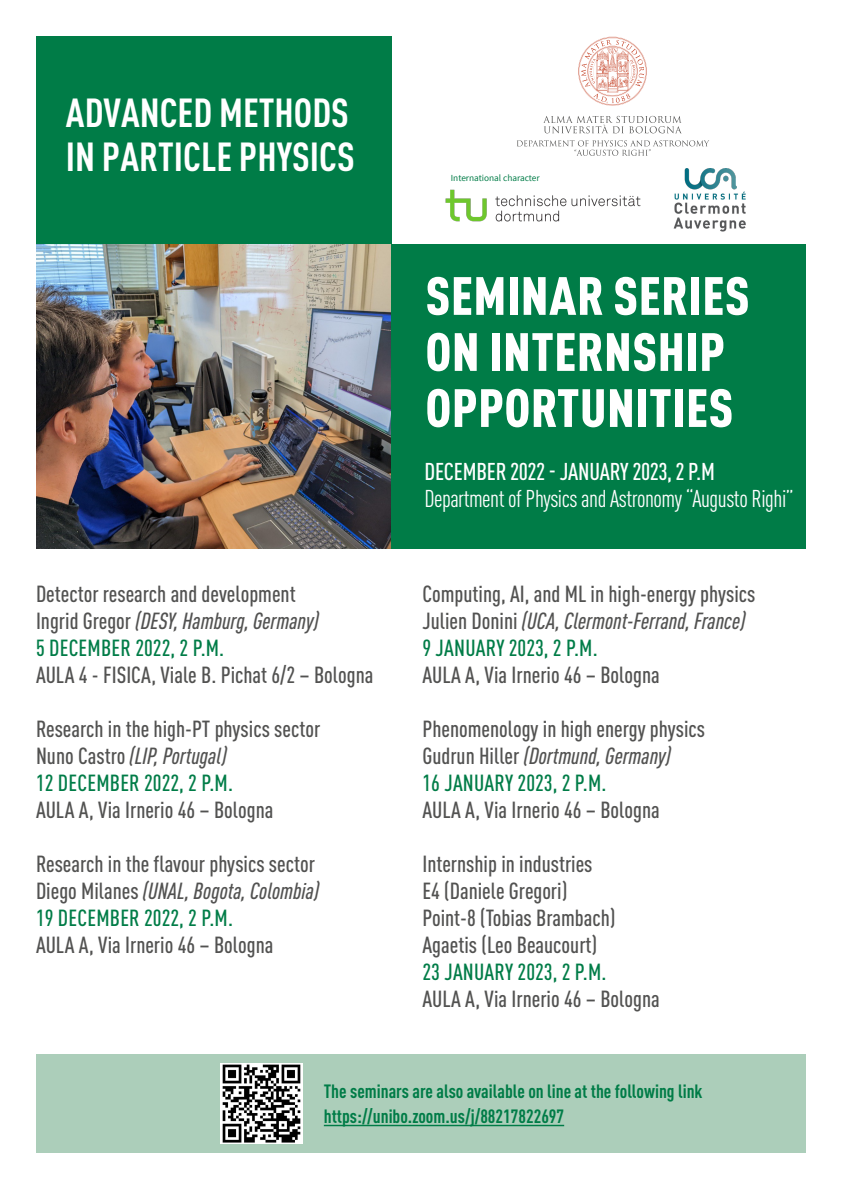
<style>
.page{position:relative;width:842px;height:1191px;background:#fff}
.page>*{position:absolute;margin:0;border:0;box-sizing:border-box;transform-origin:0 0}
.t1{font:900 condensed 53px/56px "DINOT";letter-spacing:.01em;color:#fff}
.t2{font:700 condensed 40px/44px "DINOT";color:#fff}
.t3{font:condensed 24px "DINOT";letter-spacing:-.02em;color:#fff}
.t4{font:500 condensed 24px "DINOT";letter-spacing:-.01em;color:#fff}
.t5{font:500 condensed 23px/27px "DINOT";color:#525251}
.t6{font:500 condensed 23px "DINOT";letter-spacing:.005em;color:#007c47}
.t7{font:700 condensed 19px/25px "DINOT";color:#007c47}
.t8{font:9.3px "Source Sans Pro";color:#007c47}
.s1{font-style:italic}
.s2{color:#007c47}
</style>
<div class="page">
<div style="left:36px;top:1054px;width:770px;height:98px;background:#acceba"></div>
<div style="left:36px;top:37px;width:356px;height:207px;background:#007c47"></div>
<img style="left:36px;top:244px;width:356px;height:304px">
<div style="left:392px;top:244px;width:414px;height:304px;background:#007c47"></div>
<img style="left:684px;top:169px;width:53px;height:20px">
<img style="left:673px;top:191px;width:73px;height:40px">
<img style="left:445px;top:189px;width:196px;height:33px">
<svg style="left:578px;top:37px;width:69px;height:69px"></svg>
<svg style="left:517px;top:140px;width:192px;height:16px"></svg>
<svg style="left:543px;top:116px;width:139px;height:17px"></svg>
<img style="left:221px;top:1063px;width:81px;height:80px">
<hr style="left:324px;top:1124px;width:240px;height:2px;background:#007c47">
<h2 class="t2" style="left:66px;top:90px;width:290px">ADVANCED METHODS<br>IN PARTICLE PHYSICS</h2>
<p class="t5" style="left:36px;top:580px;width:284px">Detector research and development<br>Ingrid Gregor <span class="s1">(DESY, Hamburg, Germany)<br></span><span class="s2">5 DECEMBER 2022, 2 P.M.</span></p>
<p class="t5" style="left:36px;top:661px;width:339px">AULA 4 - FISICA, Viale B. Pichat 6/2 – Bologna</p>
<p class="t5" style="left:36px;top:715px;width:286px">Research in the high-PT physics sector<br>Nuno Castro <span class="s1">(LIP, Portugal)<br></span><span class="s2">12 DECEMBER 2022, 2 P.M.</span></p>
<p class="t5" style="left:36px;top:796px;width:239px">AULA A, Via Irnerio 46 – Bologna</p>
<p class="t5" style="left:36px;top:850px;width:285px">Research in the flavour physics sector<br>Diego Milanes <span class="s1">(UNAL, Bogota, Colombia)<br></span><span class="s2">19 DECEMBER 2022, 2 P.M.</span></p>
<p class="t5" style="left:36px;top:931px;width:239px">AULA A, Via Irnerio 46 – Bologna</p>
<p class="t8" style="left:451px;top:172px;width:90px">International character</p>
<h1 class="t1" style="left:425px;top:267px;width:326px">SEMINAR SERIES<br>ON INTERNSHIP<br>OPPORTUNITIES</h1>
<p class="t4" style="left:425px;top:457px;width:292px">DECEMBER 2022 - JANUARY 2023, 2 P.M</p>
<p class="t3" style="left:424px;top:485px;width:371px">Department of Physics and Astronomy “Augusto Righi”</p>
<p class="t5" style="left:422px;top:580px;width:335px">Computing, AI, and ML in high-energy physics<br>Julien Donini <span class="s1">(UCA, Clermont-Ferrand, France)<br></span><span class="s2">9 JANUARY 2023, 2 P.M.</span></p>
<p class="t5" style="left:422px;top:661px;width:239px">AULA A, Via Irnerio 46 – Bologna</p>
<p class="t5" style="left:422px;top:715px;width:284px">Phenomenology in high energy physics<br>Gudrun Hiller <span class="s1">(Dortmund, Germany)<br></span><span class="s2">16 JANUARY 2023, 2 P.M.</span></p>
<p class="t5" style="left:422px;top:796px;width:239px">AULA A, Via Irnerio 46 – Bologna</p>
<p class="t5" style="left:422px;top:850px;width:194px">Internship in industries<br>E4 (Daniele Gregori)<br>Point-8 (Tobias Brambach)<br>Agaetis (Leo Beaucourt)</p>
<p class="t6" style="left:422px;top:958px;width:186px">23 JANUARY 2023, 2 P.M.</p>
<p class="t5" style="left:422px;top:985px;width:239px">AULA A, Via Irnerio 46 – Bologna</p>
<p class="t7" style="left:324px;top:1078px;width:380px">The seminars are also available on line at the following link https://unibo.zoom.us/j/88217822697</p>
</div>
